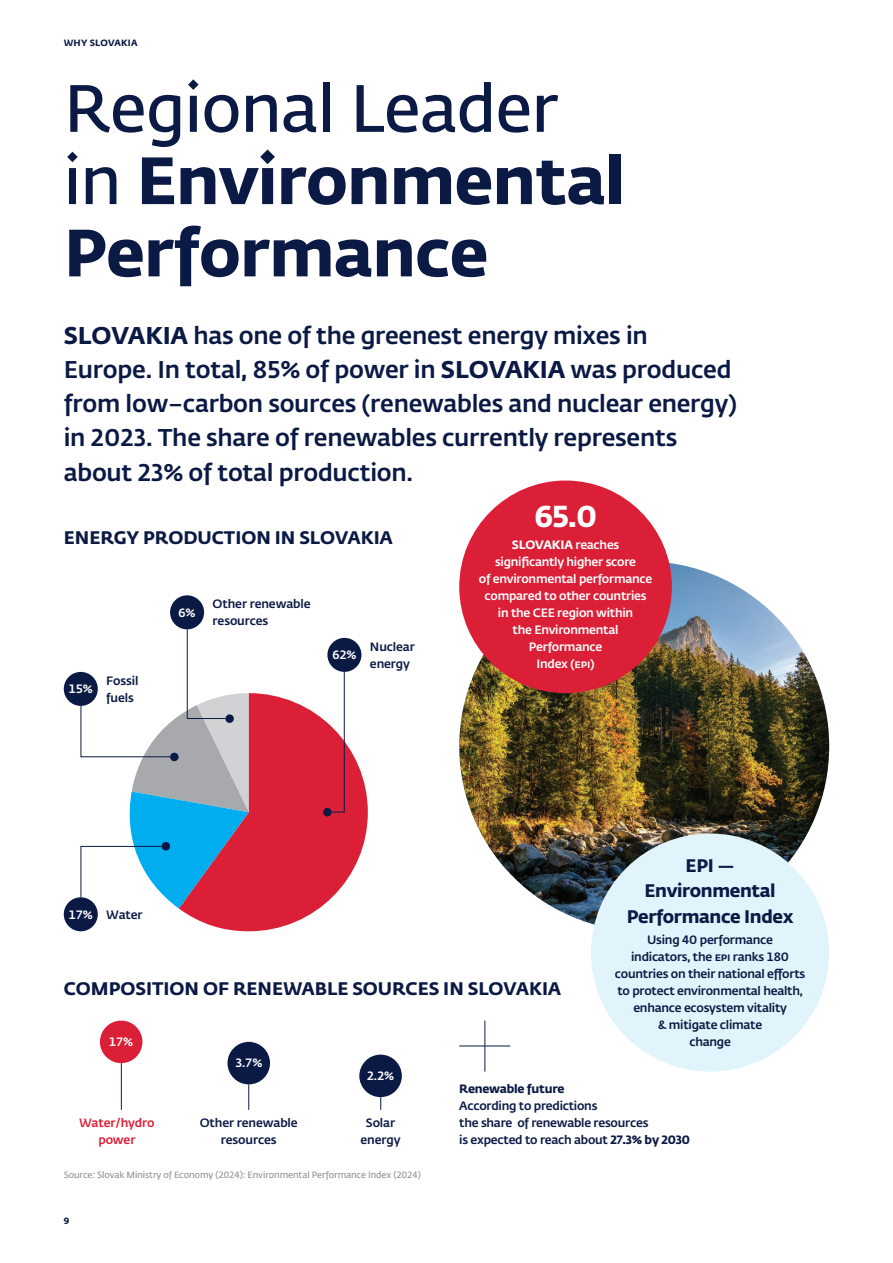
<style>
.page{position:relative;width:893px;height:1263px;background:#fff}
.page>*{position:absolute;margin:0;border:0;box-sizing:border-box;transform-origin:0 0}
.t1{font:700 66px/72.3px "Fedra Sans Pro";letter-spacing:-.01em;color:#0b1a44}
.t2{font:700 30px "Fedra Sans Pro";color:#fff}
.t3{font:500 24px/34px "Fedra Sans Pro";letter-spacing:-.01em;color:#0b1a44}
.t4{font:700 18px "Fedra Sans Pro";color:#0b1a44}
.t5{font:700 18px/25.5px "Fedra Sans Pro";letter-spacing:-.02em;color:#0b1a44;text-align:center}
.t6{font:500 12px/17px "Fedra Sans Pro";letter-spacing:-.02em;color:#0b1a44}
.t7{font:500 12px/17px "Fedra Sans Pro";letter-spacing:-.02em;color:#fff;text-align:center}
.t8{font:500 12px/17px "Fedra Sans Pro";letter-spacing:-.01em;color:#da1f37;text-align:center}
.t9{font:700 12px "Fedra Sans Pro";letter-spacing:-.02em;color:#0b1a44}
.t10{font:600 9px "Fedra Sans Pro";letter-spacing:-.01em;color:#939598}
.t11{font:700 9px "Fedra Sans Pro";letter-spacing:.02em;color:#0b1a44}
.s1{font-weight:600}
.s2{font-weight:700}
</style>
<div class="page">
<div style="left:100px;top:1020px;width:42px;height:43px;background:#da1f37;border-radius:50%"></div>
<div style="left:227px;top:1042px;width:43px;height:42px;background:#0b1a44;border-radius:50%"></div>
<div style="left:359px;top:1054px;width:43px;height:43px;background:#0b1a44;border-radius:50%"></div>
<hr style="left:121px;top:1063px;width:1px;height:47px;background:#0b1a44">
<svg style="left:248px;top:1084px;width:1px;height:26px"></svg>
<svg style="left:380px;top:1097px;width:1px;height:13px"></svg>
<div style="left:64px;top:672px;width:34px;height:34px;background:#0b1a44;border-radius:50%"></div>
<div style="left:64px;top:897px;width:34px;height:34px;background:#0b1a44;border-radius:50%"></div>
<div style="left:170px;top:595px;width:34px;height:34px;background:#0b1a44;border-radius:50%"></div>
<svg style="left:81px;top:629px;width:287px;height:302px"></svg>
<img style="left:459px;top:561px;width:370px;height:370px;border-radius:185px">
<div style="left:459px;top:480px;width:213px;height:213px;background:#da1f37;border-radius:50%"></div>
<div style="left:591px;top:833px;width:238px;height:238px;background:#e1f4fc;border-radius:50%"></div>
<hr style="left:459px;top:1046px;width:51px;height:1px;background:#0b1a44">
<hr style="left:485px;top:1020px;width:1px;height:51px;background:#0b1a44">
<p class="t11" style="left:64px;top:36px;width:75px">WHY SLOVAKIA</p>
<h1 class="t1" style="left:64px;top:67px;width:563px"><span class="s1">Regional Leader in</span> Environmental<br>Performance</h1>
<p class="t3" style="left:64px;top:317px;width:674px"><span class="s2">SLOVAKIA</span> has one of the greenest energy mixes in Europe. In total, 85% of power in <span class="s2">SLOVAKIA</span> was produced from low–carbon sources (renewables and nuclear energy) in 2023. The share of renewables currently represents about 23% of total production.</p>
<h3 class="t4" style="left:64px;top:523px;width:330px">ENERGY PRODUCTION IN SLOVAKIA</h3>
<p class="t7" style="left:69px;top:680px;width:26px">15%</p>
<p class="t6" style="left:106px;top:671px;width:34px">Fossil fuels</p>
<p class="t7" style="left:179px;top:603px;width:19px">6%</p>
<p class="t6" style="left:213px;top:595px;width:99px">Other renewable resources</p>
<p class="t7" style="left:332px;top:646px;width:26px">62%</p>
<p class="t6" style="left:370px;top:637px;width:46px">Nuclear energy</p>
<p class="t7" style="left:69px;top:905px;width:26px">17%</p>
<p class="t6" style="left:106px;top:905px;width:38px">Water</p>
<h2 class="t2" style="left:534px;top:493px;width:64px">65.0</h2>
<p class="t7" style="left:479px;top:535px;width:175px"><span class="s2">SLOVAKIA</span> reaches significantly higher score<br>of environmental performance compared to other countries in the CEE region within<br>the Environmental<br>Performance<br>Index (epi)</p>
<h3 class="t5" style="left:627px;top:851px;width:168px">EPI —<br>Environmental<br>Performance Index</h3>
<h3 class="t4" style="left:64px;top:974px;width:499px">COMPOSITION OF RENEWABLE SOURCES IN SLOVAKIA</h3>
<p class="t7" style="left:109px;top:1033px;width:26px">17%</p>
<p class="t7" style="left:235px;top:1054px;width:29px">3.7%</p>
<p class="t7" style="left:367px;top:1067px;width:29px">2.2%</p>
<p class="t6" style="left:615px;top:930px;width:192px;text-align:center">Using 40 performance<br>indicators, the epi ranks 180 countries on their national efforts to protect environmental health, enhance ecosystem vitality<br>&amp; mitigate climate<br>change</p>
<p class="t8" style="left:79px;top:1113px;width:77px">Water/hydro power</p>
<p class="t6" style="left:200px;top:1113px;width:99px;text-align:center">Other renewable resources</p>
<p class="t6" style="left:361px;top:1113px;width:41px;text-align:center">Solar energy</p>
<p class="t10" style="left:64px;top:1168px;width:359px">Source: Slovak Ministry of Economy (2024): Environmental Performance Index (2024)</p>
<p class="t11" style="left:64px;top:1213px;width:7px">9</p>
<p class="t9" style="left:459px;top:1079px;width:107px">Renewable future</p>
<p class="t6" style="left:459px;top:1096px;width:232px">According to predictions<br>the share of renewable resources<br>is expected to reach about <span class="s2">27.3% by 2030</span></p>
</div>
